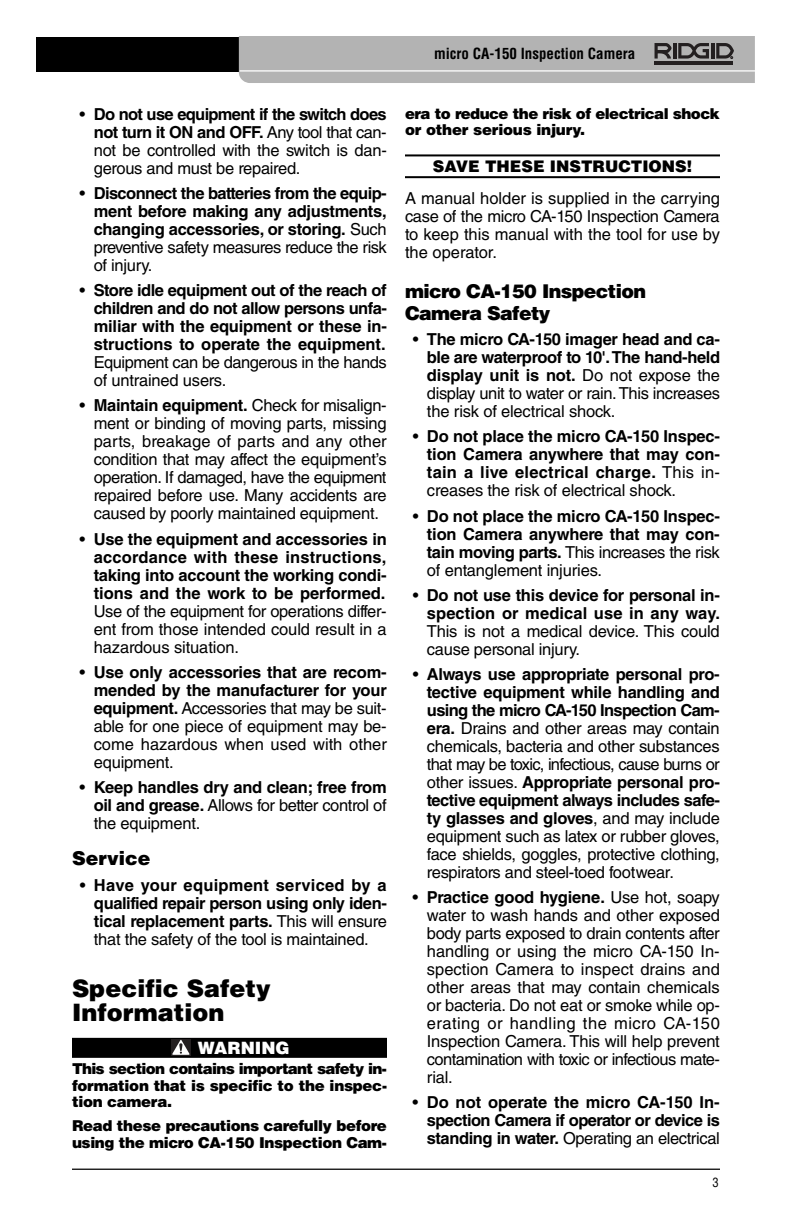
<style>
.page{position:relative;width:792px;height:1224px;background:#fff}
.page>*{position:absolute;margin:0;border:0;box-sizing:border-box;transform-origin:0 0}
.t1{font:900 24px/24px "Helvetica LT Std";color:#000}
.t2{font:900 19px/22px "Helvetica LT Std";letter-spacing:-.035em;color:#000}
.t3{font:900 19px "Helvetica LT Std";color:#000}
.t4{font:900 17px "Helvetica LT Std";color:#fff}
.t5{font:16.4px/18px "Helvetica LT Std";letter-spacing:-.015em;color:#000;text-align:justify}
.t6{font:700 16.4px/18px "Helvetica LT Std";letter-spacing:-.015em;color:#000;text-align:justify}
.t7{font:900 16px "Helvetica LT Std";color:#000}
.t8{font:900 15px/16.4px "Helvetica LT Std";letter-spacing:-.025em;color:#000}
.t9{font:700 condensed 15px "Helvetica LT Std";color:#000}
.t10{font:condensed 12.6px "Helvetica LT Std";color:#000}
.s1{font-weight:700}
.s2{font-weight:400}
</style>
<div class="page">
<div style="left:36px;top:37px;width:353px;height:34px;background:#000"></div>
<hr style="left:405px;top:154px;width:315px;height:2px;background:#000">
<hr style="left:405px;top:176px;width:315px;height:2px;background:#000">
<div style="left:72px;top:1038px;width:315px;height:20px;background:#000"></div>
<div style="left:171px;top:1040px;width:19px;height:16px;background:#231f20"></div>
<svg style="left:172px;top:1040px;width:18px;height:15px"></svg>
<hr style="left:72px;top:1169px;width:648px;height:1px;background:#000">
<div style="left:239px;top:36px;width:516px;height:47px;background:#b3b3b3"></div>
<hr style="left:240px;top:70px;width:516px;height:2px;background:#fff">
<p class="t9" style="left:434px;top:47px;width:203px">micro CA-150 Inspection Camera</p>
<p class="t5" style="left:94px;top:107px;width:295px;text-indent:-14px">• <span class="s1">Do not use equipment if the switch does not turn it ON and OFF.</span> Any tool that can&shy;not be controlled with the switch is dan&shy;gerous and must be repaired.</p>
<p class="t6" style="left:94px;top:186px;width:295px;text-indent:-14px"><span class="s2">•</span> Disconnect the batteries from the e quip - ment before making any adjustments, changing accessories, or storing. <span class="s2">Such preventive safety measures reduce the risk of injury.</span></p>
<p class="t6" style="left:94px;top:283px;width:295px;text-indent:-14px"><span class="s2">•</span> Store idle equipment out of the reach of children and do not allow persons unfa&shy;miliar with the equipment or these in&shy;structions to operate the equipment.</p>
<p class="t5" style="left:94px;top:355px;width:294px">Equipment can be dangerous in the hands of untrained users.</p>
<p class="t5" style="left:94px;top:398px;width:295px;text-indent:-14px">• <span class="s1">Maintain equipment.</span> Check for misalign&shy;ment or binding of moving parts, missing parts, breakage of parts and any other condition that may affect the equipment’s operation. If damaged, have the equipment repaired before use. Many accidents are caused by poorly maintained equipment.</p>
<p class="t6" style="left:94px;top:532px;width:295px;text-indent:-14px"><span class="s2">•</span> Use the equipment and accessories in accordance with these instructions, taking into account the working condi&shy;tions and the work to be performed.</p>
<p class="t5" style="left:94px;top:604px;width:294px">Use of the equipment for operations differ&shy;ent from those intended could result in a hazardous situation.</p>
<p class="t5" style="left:94px;top:665px;width:295px;text-indent:-14px">• <span class="s1">Use only accessories that are recom&shy;mended by the manufacturer for your equipment.</span> Accessories that may be suit&shy;able for one piece of equipment may be&shy;come hazardous when used with other equipment.</p>
<p class="t6" style="left:94px;top:780px;width:295px;text-indent:-14px"><span class="s2">•</span> Keep handles dry and clean; free from oil and grease. <span class="s2">Allows for better control of the equipment.</span></p>
<p class="t3" style="left:72px;top:852px;width:80px">Service</p>
<p class="t6" style="left:94px;top:877px;width:294px;text-indent:-14px"><span class="s2">•</span> Have your equipment serviced by a qual i fied repair person using on ly iden&shy;tical replacement parts. <span class="s2">This will ensure that the safety of the tool is maintained.</span></p>
<h1 class="t1" style="left:72px;top:979px;width:200px">Specific Safety<br>Information</h1>
<p class="t4" style="left:198px;top:1042px;width:93px">WARNING</p>
<p class="t8" style="left:72px;top:1062px;width:317px;text-align:justify">This section contains important safety in&shy;formation that is specific to the inspec&shy;tion camera.</p>
<p class="t8" style="left:72px;top:1119px;width:316px">Read these precautions carefully before using the micro CA-150 In spec tion Cam -</p>
<p class="t8" style="left:405px;top:107px;width:316px">era to reduce the risk of electrical shock or other serious injury.</p>
<p class="t7" style="left:433px;top:160px;width:261px">SAVE THESE INSTRUCTIONS!</p>
<p class="t5" style="left:405px;top:191px;width:317px">A manual holder is supplied in the carrying case of the micro CA-150 Inspection Camera to keep this manual with the tool for use by the operator.</p>
<p class="t2" style="left:405px;top:282px;width:243px">micro CA-150 Inspection<br>Camera Safety</p>
<p class="t6" style="left:427px;top:332px;width:295px;text-indent:-14px"><span class="s2">•</span> The micro CA-150 imager head and ca - ble are waterproof to 10'. The hand-held display unit is not. <span class="s2">Do not expose the display unit to water or rain. This increases the risk of electrical shock.</span></p>
<p class="t6" style="left:427px;top:429px;width:295px;text-indent:-14px"><span class="s2">•</span> Do not place the micro CA-150 Inspec&shy;tion Cam era anywhere that may con&shy;tain a live electrical charge. <span class="s2">This in&shy;creases the risk of electrical shock.</span></p>
<p class="t6" style="left:427px;top:508px;width:295px;text-indent:-14px"><span class="s2">•</span> Do not place the micro CA-150 Inspec&shy;tion Cam era anywhere that may con&shy;tain moving parts. <span class="s2">This increases the risk of entanglement injuries.</span></p>
<p class="t6" style="left:413px;top:588px;width:309px;text-align:right"><span class="s2">•</span> Do not use this device for personal in&shy;spection or medical use in any way.</p>
<p class="t5" style="left:427px;top:624px;width:294px">This is not a medical device. This could cause personal injury.</p>
<p class="t5" style="left:427px;top:667px;width:295px;text-indent:-14px">• <span class="s1">Always use appropriate personal pro&shy;tective equipment while handling and using the micro CA-150 Inspection Cam - era.</span> Drains and other areas may contain chemicals, bacteria and other substances that may be toxic, infectious, cause burns or other issues. <span class="s1">Appropriate personal pro&shy;tective equipment always includes safe - ty glasses and gloves</span>, and may include equipment such as latex or rubber gloves, face shields, goggles, protective clothing, respirators and steel-toed footwear.</p>
<p class="t5" style="left:427px;top:890px;width:295px;text-indent:-14px">• <span class="s1">Practice good hygiene.</span> Use hot, soapy wa ter to wash hands and other exposed body parts exposed to drain contents after handling or using the micro CA-150 In - spec tion Camera to inspect drains and other areas that may contain chemicals or bacteria. Do not eat or smoke while op&shy;erating or handling the micro CA-150<br>Inspection Camera. This will help prevent contamination with toxic or infectious mate&shy;rial.</p>
<p class="t6" style="left:427px;top:1095px;width:295px;text-indent:-14px"><span class="s2">•</span> Do not operate the micro CA-150 In - spection Camera if operator or device is standing in water. <span class="s2">Operating an electrical</span></p>
<p class="t10" style="left:712px;top:1177px;width:8px">3</p>
</div>
